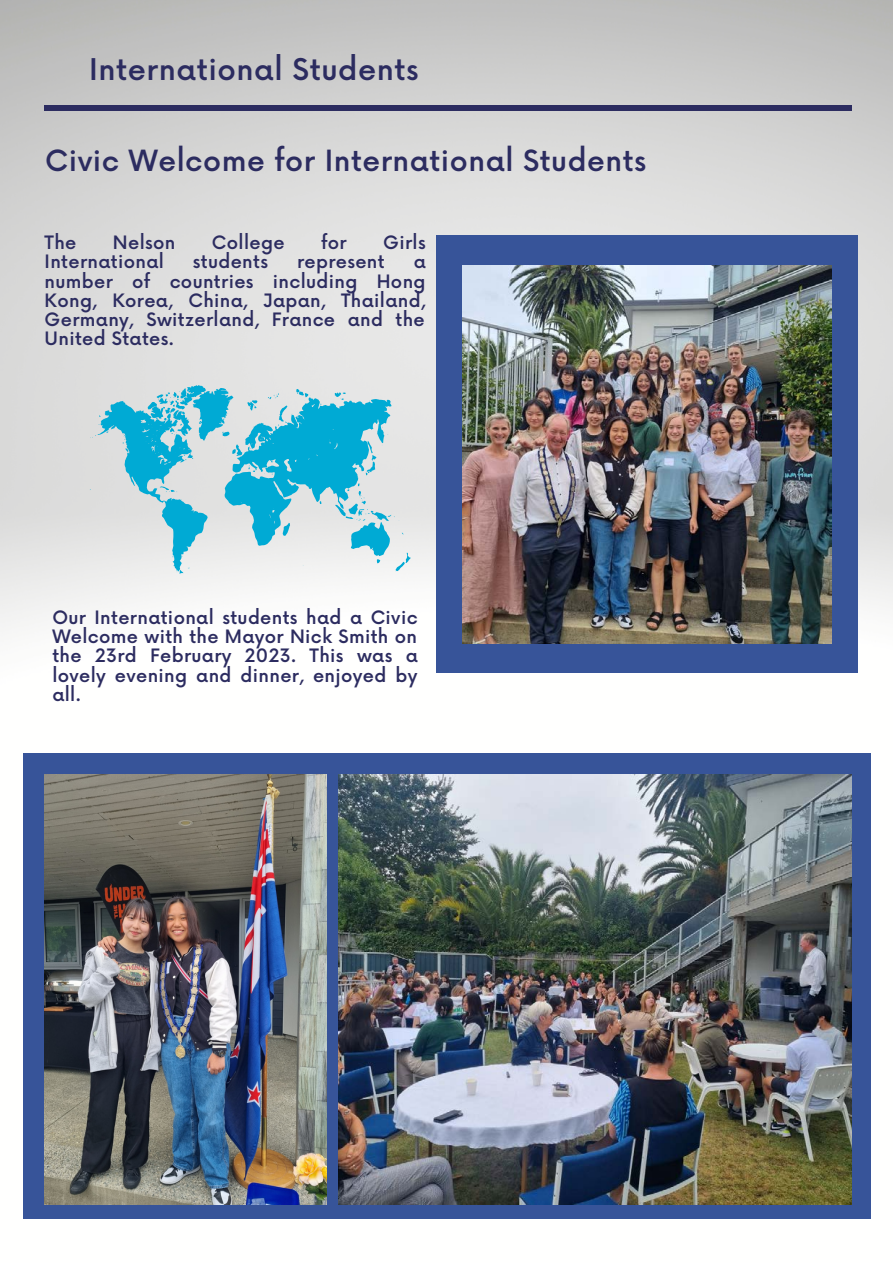
<style>
.page{position:relative;width:893px;height:1264px;background:#fff}
.page>*{position:absolute;margin:0;border:0;box-sizing:border-box;transform-origin:0 0}
.t1{font:500 29.25px "Now";letter-spacing:.02em;color:#2c2c60}
.t2{font:500 28.5px "Now";letter-spacing:.02em;color:#2c2c60}
.t3{font:500 18px/19px "Now";letter-spacing:.02em;color:#2c2c60;text-align:justify}
</style>
<div class="page">
<img style="left:0;top:0;width:892px;height:1219px">
<div style="left:45px;top:106px;width:806px;height:5px;background:#2c2c60"></div>
<div style="left:23px;top:753px;width:847px;height:465px;background:#375499"></div>
<div style="left:436px;top:235px;width:421px;height:438px;background:#375499"></div>
<img style="left:462px;top:265px;width:369px;height:378px">
<img style="left:45px;top:774px;width:282px;height:430px">
<svg style="left:90px;top:385px;width:320px;height:189px;background:#98d1de"></svg>
<img style="left:339px;top:774px;width:512px;height:430px">
<h1 class="t1" style="left:89px;top:54px;width:331px">International Students</h1>
<h2 class="t2" style="left:45px;top:145px;width:602px">Civic Welcome for International Students</h2>
<p class="t3" style="left:45px;top:234px;width:33px">The</p>
<p class="t3" style="left:113px;top:234px;width:64px">Nelson</p>
<p class="t3" style="left:212px;top:234px;width:74px">College</p>
<p class="t3" style="left:321px;top:234px;width:27px">for</p>
<p class="t3" style="left:383px;top:234px;width:44px">Girls</p>
<p class="t3" style="left:45px;top:253px;width:121px">International</p>
<p class="t3" style="left:193px;top:253px;width:77px">students</p>
<p class="t3" style="left:297px;top:253px;width:89px">represent</p>
<p class="t3" style="left:45px;top:253px;width:382px;text-indent:369px">a number of countries including Hong Kong, Korea, China, Japan, Thailand, Germany, Switzerland, France and the United States.</p>
<p class="t3" style="left:52px;top:609px;width:367px">Our International students had a Civic Welcome with the Mayor Nick Smith on the 23rd February 2023. This was a lovely evening and dinner, enjoyed by all.</p>
</div>
